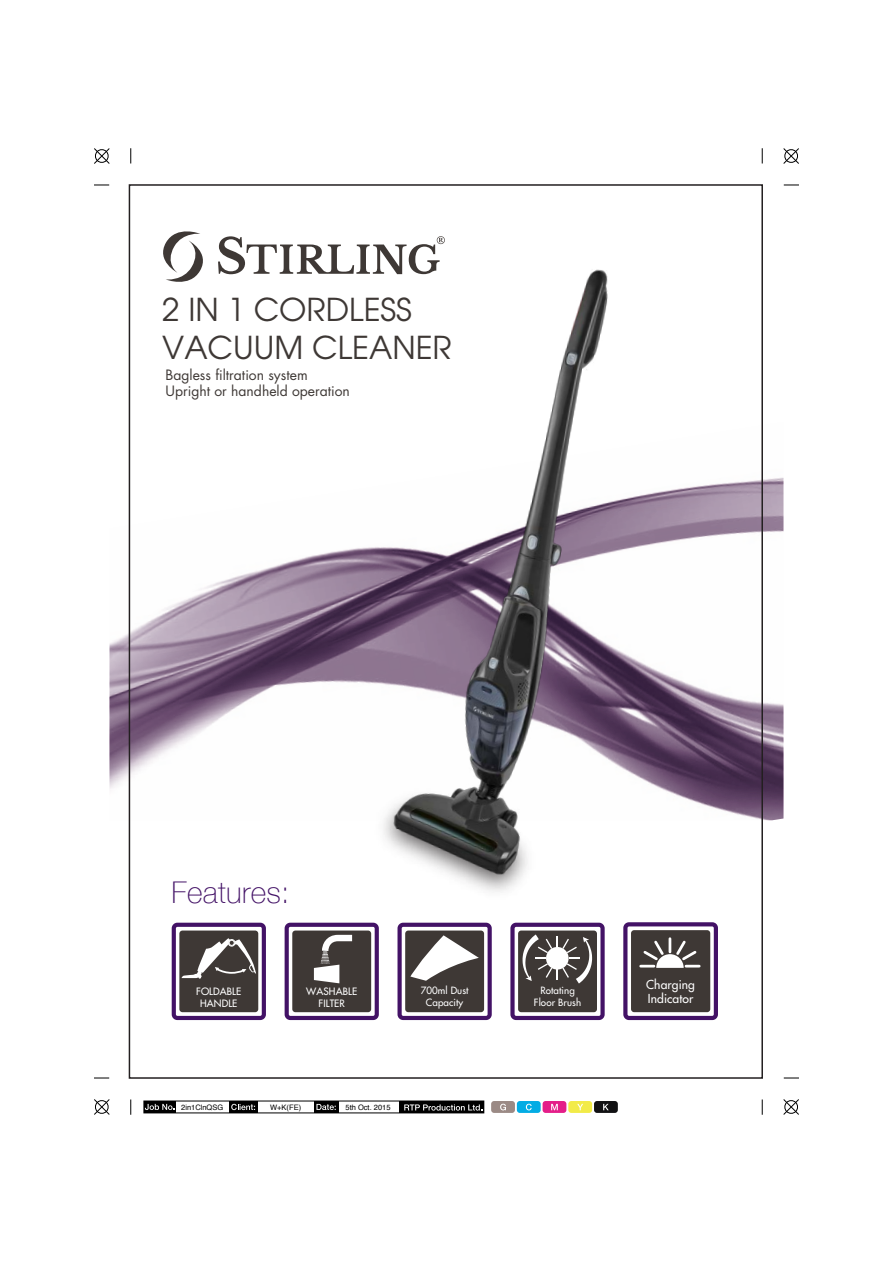
<style>
.page{position:relative;width:893px;height:1263px;background:#fff}
.page>*{position:absolute;margin:0;border:0;box-sizing:border-box;transform-origin:0 0}
.t1{font:31.5px/37.8px "Avant Garde";color:#3e3835}
.t2{font:100 29.85px "Helvetica Neue";letter-spacing:.01em;color:#431266}
.t3{font:13.95px/16.5px "Futura";color:#3e3835}
.t4{font:12px/14.4px "Futura";letter-spacing:.01em;color:#fff}
.t5{font:9.9px/11.9px "Futura";letter-spacing:.01em;color:#fff;text-align:center}
.t6{font:9.75px/11.7px "Futura";letter-spacing:.01em;color:#fff;text-align:center}
.t7{font:7.5px "Helvetica";color:#000}
</style>
<div class="page">
<img style="left:109px;top:422px;width:674px;height:398px">
<img style="left:339px;top:754px;width:232px;height:169px">
<img style="left:355px;top:269px;width:296px;height:634px">
<svg style="left:163px;top:231px;width:40px;height:51px"></svg>
<svg style="left:218px;top:236px;width:227px;height:38px"></svg>
<svg style="left:94px;top:148px;width:16px;height:16px"></svg>
<svg style="left:94px;top:185px;width:15px;height:1px"></svg>
<svg style="left:130px;top:148px;width:1px;height:15px"></svg>
<svg style="left:94px;top:1099px;width:16px;height:16px"></svg>
<svg style="left:94px;top:1078px;width:15px;height:1px"></svg>
<svg style="left:130px;top:1099px;width:1px;height:16px"></svg>
<svg style="left:783px;top:148px;width:16px;height:16px"></svg>
<svg style="left:784px;top:185px;width:15px;height:1px"></svg>
<svg style="left:762px;top:148px;width:1px;height:15px"></svg>
<svg style="left:783px;top:1099px;width:16px;height:16px"></svg>
<svg style="left:784px;top:1078px;width:15px;height:1px"></svg>
<svg style="left:762px;top:1099px;width:1px;height:16px"></svg>
<svg style="left:399px;top:1103px;width:83px;height:8px"></svg>
<div style="left:144px;top:1101px;width:31px;height:12px;background:#000"></div>
<svg style="left:146px;top:1104px;width:28px;height:6px"></svg>
<svg style="left:404px;top:1104px;width:78px;height:6px"></svg>
<div style="left:314px;top:1101px;width:24px;height:12px;background:#000"></div>
<svg style="left:316px;top:1104px;width:20px;height:6px"></svg>
<div style="left:229px;top:1101px;width:28px;height:12px;background:#000"></div>
<svg style="left:231px;top:1104px;width:24px;height:6px"></svg>
<div style="left:491px;top:1101px;width:24px;height:12px;background:#9b8a85;border-radius:3px"></div>
<svg style="left:500px;top:1104px;width:6px;height:6px"></svg>
<div style="left:517px;top:1101px;width:24px;height:12px;background:#03ace4;border-radius:3px"></div>
<svg style="left:526px;top:1104px;width:6px;height:6px"></svg>
<div style="left:543px;top:1101px;width:23px;height:12px;background:#e41e89;border-radius:3px"></div>
<svg style="left:551px;top:1104px;width:7px;height:6px"></svg>
<div style="left:568px;top:1101px;width:24px;height:12px;background:#f2eb48;border-radius:3px"></div>
<svg style="left:577px;top:1104px;width:6px;height:6px"></svg>
<div style="left:594px;top:1101px;width:24px;height:12px;background:#111113;border-radius:3px"></div>
<svg style="left:603px;top:1104px;width:6px;height:6px"></svg>
<div style="left:144px;top:1101px;width:340px;height:12px;border:1px solid #000"></div>
<svg style="left:287px;top:925px;width:90px;height:93px"></svg>
<div style="left:285px;top:923px;width:94px;height:97px;border:4px solid #431266;border-radius:4px"></div>
<div style="left:292px;top:930px;width:79px;height:82px;background:#3e3835;border-radius:3px"></div>
<svg style="left:314px;top:934px;width:39px;height:49px"></svg>
<svg style="left:400px;top:925px;width:90px;height:93px"></svg>
<div style="left:397px;top:923px;width:95px;height:97px;border:4px solid #431266;border-radius:4px"></div>
<div style="left:405px;top:930px;width:79px;height:82px;background:#3e3835;border-radius:3px"></div>
<svg style="left:410px;top:935px;width:69px;height:46px"></svg>
<div style="left:510px;top:923px;width:95px;height:97px;border:4px solid #431266;border-radius:4px"></div>
<div style="left:518px;top:930px;width:79px;height:82px;background:#3e3835;border-radius:3px"></div>
<svg style="left:522px;top:934px;width:70px;height:49px"></svg>
<svg style="left:174px;top:925px;width:90px;height:93px"></svg>
<div style="left:172px;top:923px;width:94px;height:97px;border:4px solid #431266;border-radius:4px"></div>
<div style="left:179px;top:930px;width:79px;height:82px;background:#3e3835;border-radius:3px"></div>
<svg style="left:182px;top:938px;width:74px;height:41px"></svg>
<svg style="left:625px;top:924px;width:91px;height:94px"></svg>
<div style="left:623px;top:922px;width:95px;height:98px;border:4px solid #431266;border-radius:4px"></div>
<div style="left:631px;top:930px;width:79px;height:82px;background:#3e3835;border-radius:3px"></div>
<svg style="left:641px;top:938px;width:58px;height:30px"></svg>
<h1 class="t1" style="left:162px;top:290px;width:291px">2 IN 1 CORDLESS<br>VACUUM CLEANER</h1>
<p class="t3" style="left:166px;top:366px;width:186px">Bagless filtration system<br>Upright or handheld operation</p>
<h2 class="t2" style="left:171px;top:870px;width:120px">Features:</h2>
<p class="t5" style="left:196px;top:986px;width:47px">FOLDABLE<br>HANDLE</p>
<p class="t4" style="left:646px;top:977px;width:50px">Charging<br>Indicator</p>
<p class="t5" style="left:306px;top:986px;width:52px">WASHABLE<br>FILTER</p>
<p class="t6" style="left:421px;top:985px;width:49px">700ml Dust<br>Capacity</p>
<p class="t6" style="left:534px;top:985px;width:49px">Rotating<br>Floor Brush</p>
<p class="t7" style="left:181px;top:1101px;width:44px">2in1ClnQSG</p>
<p class="t7" style="left:270px;top:1101px;width:33px">W+K(FE)</p>
<p class="t7" style="left:346px;top:1101px;width:47px">5th Oct. 2015</p>
</div>
